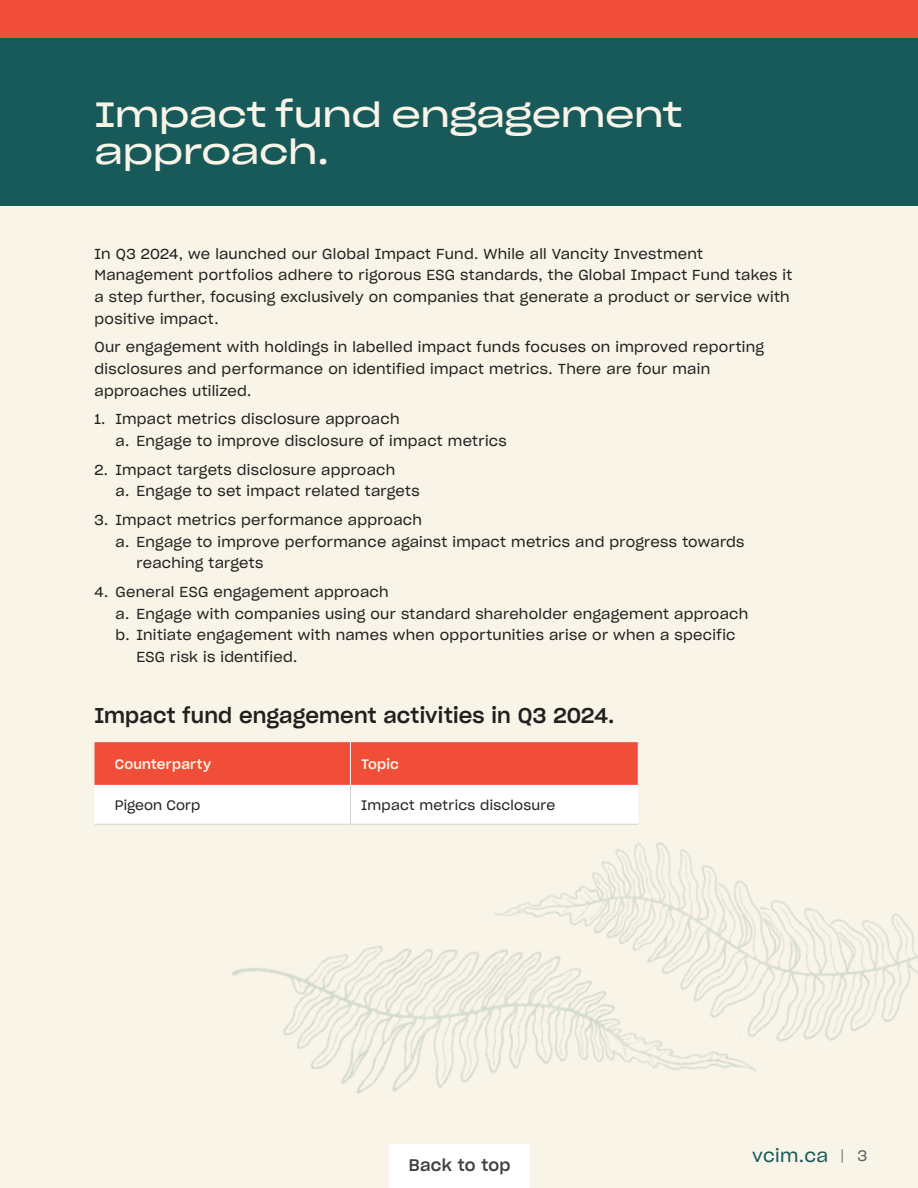
<style>
.page{position:relative;width:918px;height:1188px;background:#f8f4e7}
.page>*{position:absolute;margin:0;border:0;box-sizing:border-box;transform-origin:0 0}
.Main_Heading{font:34.5px/37.5px "Sharp Grotesk Book 25";letter-spacing:-.01em;color:#f8f4e7}
.t1{font:21px "Sharp Grotesk Medium 20";letter-spacing:.01em;color:#231f20}
.t2{font:18px "Sharp Grotesk Book 20";letter-spacing:.02em;color:#185959}
.t3{font:16.5px "Sharp Grotesk Medium 20";letter-spacing:.02em;color:#414042}
.t4{font:15px "Sharp Grotesk Book 20";color:#636366}
.Body{font:14.25px/21.8px "Sharp Grotesk Book 20";letter-spacing:.02em;color:#231f20}
.Body-2{font:13.5px "Sharp Grotesk Book 20";letter-spacing:.015em;color:#231f20}
.Body-3{font:13.5px "Sharp Grotesk Medium 20";letter-spacing:.02em;color:#f8f4e7}
</style>
<div class="page">
<div style="left:0;top:0;width:918px;height:38px;background:#f04e39"></div>
<div style="left:389px;top:1145px;width:141px;height:43px;background:#fff"></div>
<svg style="left:842px;top:1149px;width:1px;height:14px"></svg>
<img style="left:232px;top:945px;width:524px;height:148px">
<img style="left:521px;top:842px;width:397px;height:206px">
<img style="left:494px;top:880px;width:39px;height:46px">
<div style="left:0;top:38px;width:918px;height:168px;background:#185959"></div>
<svg style="left:94px;top:742px;width:544px;height:82px;background:#f6a196"></svg>
<hr style="left:350px;top:786px;width:1px;height:38px;background:#d1d2d4">
<hr style="left:94px;top:824px;width:256px;height:1px;background:#d1d2d4">
<hr style="left:350px;top:824px;width:288px;height:1px;background:#d1d2d4">
<hr style="left:350px;top:742px;width:1px;height:43px;background:#fefdfa">
<hr style="left:638px;top:742px;width:1px;height:43px;background:#fefdfa">
<hr style="left:94px;top:785px;width:256px;height:1px;background:#fefdfa">
<hr style="left:350px;top:785px;width:289px;height:1px;background:#fefdfa">
<p class="Main_Heading" style="left:94px;top:93px;width:590px">Impact fund engagement approach.</p>
<p class="Body" style="left:94px;top:242px;width:699px">In Q3 2024, we launched our Global Impact Fund. While all Vancity Investment Management portfolios adhere to rigorous ESG standards, the Global Impact Fund takes it a step further, focusing exclusively on companies that generate a product or service with positive impact.</p>
<p class="Body" style="left:94px;top:336px;width:671px">Our engagement with holdings in labelled impact funds focuses on improved reporting disclosures and performance on identified impact metrics. There are four main approaches utilized.</p>
<p class="Body" style="left:94px;top:408px;width:307px">1. Impact metrics disclosure approach</p>
<p class="Body" style="left:116px;top:430px;width:393px">a. Engage to improve disclosure of impact metrics</p>
<p class="Body" style="left:94px;top:458px;width:302px">2. Impact targets disclosure approach</p>
<p class="Body" style="left:116px;top:480px;width:306px">a. Engage to set impact related targets</p>
<p class="Body" style="left:94px;top:508px;width:329px">3. Impact metrics performance approach</p>
<p class="Body" style="left:136px;top:530px;width:610px;text-indent:-21px">a. Engage to improve performance against impact metrics and progress towards reaching targets</p>
<p class="Body" style="left:94px;top:580px;width:296px">4. General ESG engagement approach</p>
<p class="Body" style="left:116px;top:602px;width:634px">a. Engage with companies using our standard shareholder engagement approach</p>
<p class="Body" style="left:136px;top:624px;width:601px;text-indent:-21px">b. Initiate engagement with names when opportunities arise or when a specific<br>ESG risk is identified.</p>
<h3 class="t1" style="left:94px;top:697px;width:522px">Impact fund engagement activities in Q3 2024.</h3>
<p class="Body-3" style="left:115px;top:753px;width:98px">Counterparty</p>
<p class="Body-3" style="left:361px;top:753px;width:39px">Topic</p>
<p class="Body-2" style="left:115px;top:795px;width:87px">Pigeon Corp</p>
<p class="Body-2" style="left:361px;top:795px;width:196px">Impact metrics disclosure</p>
<p class="t3" style="left:409px;top:1151px;width:103px">Back to top</p>
<p class="t2" style="left:752px;top:1141px;width:78px">vcim.ca</p>
<p class="t4" style="left:857px;top:1144px;width:11px">3</p>
</div>
